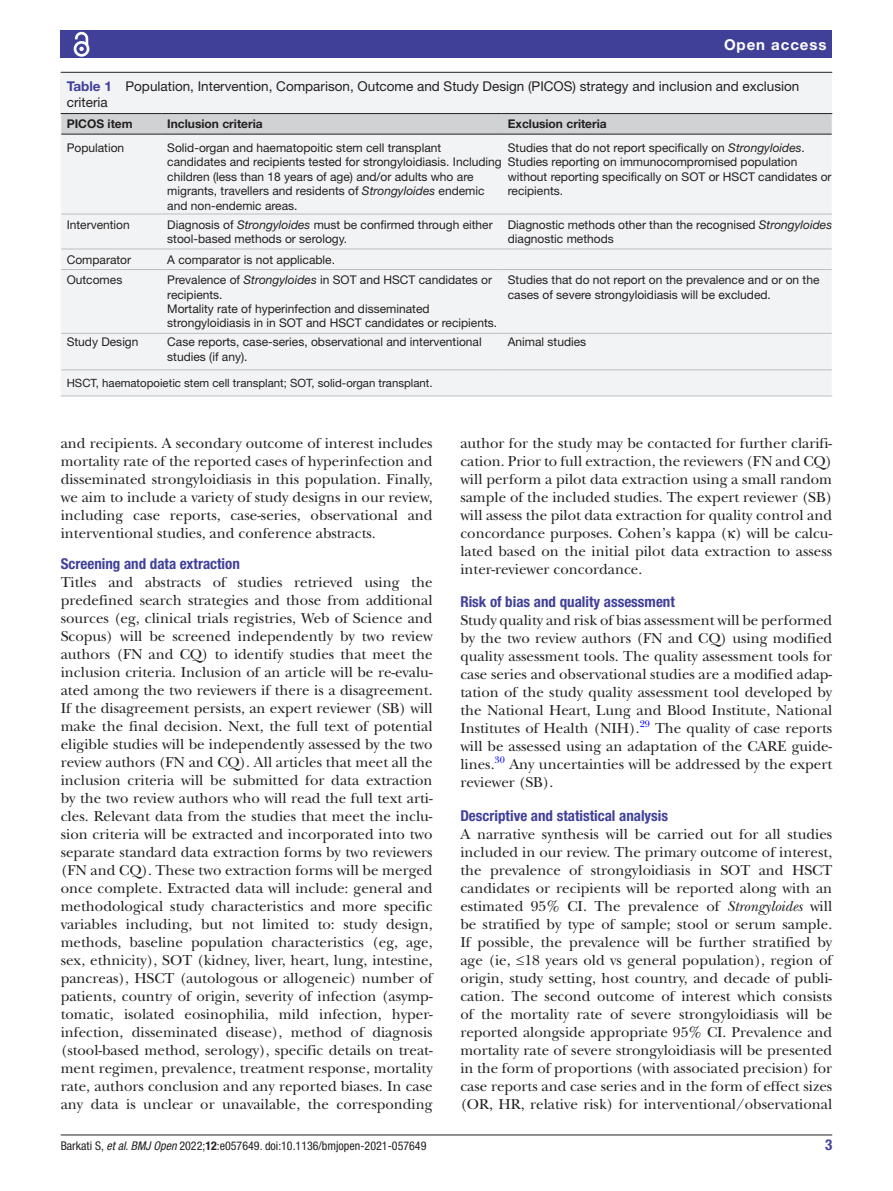
<style>
.page{position:relative;width:893px;height:1191px;background:#fff}
.page>*{position:absolute;margin:0;border:0;box-sizing:border-box;transform-origin:0 0}
.t1{font:15px/18px "New Baskerville";color:#231f20;text-align:justify}
.t2{font:700 condensed 15px "Helvetica Neue LT Std";color:#414099}
.t3{font:700 15px "Helvetica Neue LT Std";letter-spacing:.065em;color:#fff}
.t4{font:13.5px/16.5px "Helvetica Neue LT Std";color:#231f20}
.t5{font:12px/14.4px "Helvetica Neue LT Std";color:#231f20}
.t6{font:condensed 12px "Helvetica Neue LT Std";color:#231f20}
.t7{font:700 12px "Helvetica Neue LT Std";color:#231f20}
.t8{font:11.4px "Helvetica Neue LT Std";color:#231f20}
.t9{font:9.9px "New Baskerville";color:#00f}
.s1{font-weight:700;color:#414099}
.s2{font-style:italic}
.s3{font-weight:700}
</style>
<div class="page">
<hr style="left:61px;top:1134px;width:771px;height:1px;background:#231f20">
<div style="left:61px;top:31px;width:771px;height:27px;background:#414099"></div>
<svg style="left:73px;top:31px;width:17px;height:26px"></svg>
<div style="left:61px;top:73px;width:771px;height:323px;background:#f2f3f4"></div>
<hr style="left:61px;top:72px;width:771px;height:1px;background:#231f20">
<hr style="left:61px;top:113px;width:100px;height:1px;background:#231f20">
<hr style="left:61px;top:134px;width:100px;height:1px;background:#231f20">
<hr style="left:161px;top:113px;width:341px;height:1px;background:#231f20">
<hr style="left:161px;top:134px;width:341px;height:1px;background:#231f20">
<hr style="left:502px;top:113px;width:330px;height:1px;background:#231f20">
<hr style="left:502px;top:134px;width:330px;height:1px;background:#231f20">
<hr style="left:61px;top:214px;width:100px;height:1px;background:#bcbdc0">
<hr style="left:161px;top:214px;width:341px;height:1px;background:#bcbdc0">
<hr style="left:502px;top:214px;width:330px;height:1px;background:#bcbdc0">
<hr style="left:61px;top:249px;width:100px;height:1px;background:#bcbdc0">
<hr style="left:161px;top:249px;width:341px;height:1px;background:#bcbdc0">
<hr style="left:502px;top:249px;width:330px;height:1px;background:#bcbdc0">
<hr style="left:61px;top:269px;width:100px;height:1px;background:#bcbdc0">
<hr style="left:161px;top:269px;width:341px;height:1px;background:#bcbdc0">
<hr style="left:502px;top:269px;width:330px;height:1px;background:#bcbdc0">
<hr style="left:61px;top:333px;width:100px;height:1px;background:#bcbdc0">
<hr style="left:161px;top:333px;width:341px;height:1px;background:#bcbdc0">
<hr style="left:502px;top:333px;width:330px;height:1px;background:#bcbdc0">
<hr style="left:61px;top:369px;width:100px;height:1px;background:#bcbdc0">
<hr style="left:61px;top:396px;width:100px;height:1px;background:#bcbdc0">
<hr style="left:161px;top:396px;width:341px;height:1px;background:#bcbdc0">
<hr style="left:502px;top:396px;width:330px;height:1px;background:#bcbdc0">
<hr style="left:161px;top:369px;width:341px;height:1px;background:#bcbdc0">
<hr style="left:502px;top:369px;width:330px;height:1px;background:#bcbdc0">
<svg style="left:61px;top:114px;width:771px;height:20px;background:#cdced0"></svg>
<p class="t3" style="left:724px;top:35px;width:104px">Open access</p>
<p class="t4" style="left:67px;top:77px;width:734px"><span class="s1">Table 1</span> Population, Intervention, Comparison, Outcome and Study Design (PICOS) strategy and inclusion and exclusion criteria</p>
<p class="t7" style="left:67px;top:116px;width:67px">PICOS item</p>
<p class="t7" style="left:167px;top:116px;width:97px">Inclusion criteria</p>
<p class="t7" style="left:508px;top:116px;width:101px">Exclusion criteria</p>
<p class="t5" style="left:67px;top:140px;width:59px">Population</p>
<p class="t5" style="left:167px;top:140px;width:336px">Solid-organ and haematopoitic stem cell transplant candidates and recipients tested for strongyloidiasis. Including children (less than 18 years of age) and/or adults who are migrants, travellers and residents of <span class="s2">Strongyloides</span> endemic and non-endemic areas.</p>
<p class="t5" style="left:508px;top:140px;width:325px">Studies that do not report specifically on <span class="s2">Strongyloides</span>.<br>Studies reporting on immunocompromised population without reporting specifically on SOT or HSCT candidates or recipients.</p>
<p class="t5" style="left:67px;top:217px;width:65px">Intervention</p>
<p class="t5" style="left:167px;top:217px;width:327px">Diagnosis of <span class="s2">Strongyloides</span> must be confirmed through either stool-based methods or serology.</p>
<p class="t5" style="left:508px;top:217px;width:326px">Diagnostic methods other than the recognised <span class="s2">Strongyloides </span>diagnostic methods</p>
<p class="t5" style="left:67px;top:252px;width:66px">Comparator</p>
<p class="t5" style="left:167px;top:252px;width:169px">A comparator is not applicable.</p>
<p class="t5" style="left:67px;top:272px;width:57px">Outcomes</p>
<p class="t5" style="left:167px;top:272px;width:331px">Prevalence of <span class="s2">Strongyloides</span> in SOT and HSCT candidates or recipients.<br>Mortality rate of hyperinfection and disseminated strongyloidiasis in in SOT and HSCT candidates or recipients.</p>
<p class="t5" style="left:508px;top:272px;width:313px">Studies that do not report on the prevalence and or on the cases of severe strongyloidiasis will be excluded.</p>
<p class="t5" style="left:67px;top:335px;width:73px">Study Design</p>
<p class="t5" style="left:167px;top:335px;width:316px">Case reports, case-series, observational and interventional studies (if any).</p>
<p class="t5" style="left:508px;top:335px;width:80px">Animal studies</p>
<p class="t8" style="left:67px;top:376px;width:367px">HSCT, haematopoietic stem cell transplant; SOT, solid-organ transplant.</p>
<p class="t1" style="left:61px;top:434px;width:373px">and recipients. A secondary outcome of interest includes mortality rate of the reported cases of hyperinfection and disseminated strongyloidiasis in this population. Finally, we aim to include a variety of study designs in our review, including case reports, case-series, observational and interventional studies, and conference abstracts.</p>
<p class="t2" style="left:61px;top:555px;width:181px">Screening and data extraction</p>
<p class="t1" style="left:61px;top:573px;width:373px">Titles and abstracts of studies retrieved using the predefined search strategies and those from additional sources (eg, clinical trials registries, Web of Science and Scopus) will be screened independently by two review authors (FN and CQ) to identify studies that meet the inclusion criteria. Inclusion of an article will be re-evalu&shy;ated among the two reviewers if there is a disagreement.<br>If the disagreement persists, an expert reviewer (SB) will make the final decision. Next, the full text of potential eligible studies will be independently assessed by the two review authors (FN and CQ). All articles that meet all the inclusion criteria will be submitted for data extraction by the two review authors who will read the full text arti&shy;cles. Relevant data from the studies that meet the inclu&shy;sion criteria will be extracted and incorporated into two separate standard data extraction forms by two reviewers (FN and CQ). These two extraction forms will be merged once complete. Extracted data will include: general and methodological study characteristics and more specific variables including, but not limited to: study design, methods, baseline population characteristics (eg, age, sex, ethnicity), SOT (kidney, liver, heart, lung, intestine, pancreas), HSCT (autologous or allogeneic) number of patients, country of origin, severity of infection (asymp&shy;tomatic, isolated eosinophilia, mild infection, hyper&shy;infection, disseminated disease), method of diagnosis (stool-based method, serology), specific details on treat&shy;ment regimen, prevalence, treatment response, mortality rate, authors conclusion and any reported biases. In case any data is unclear or unavailable, the corresponding</p>
<p class="t1" style="left:460px;top:434px;width:373px">author for the study may be contacted for further clarifi&shy;cation. Prior to full extraction, the reviewers (FN and CQ) will perform a pilot data extraction using a small random sample of the included studies. The expert reviewer (SB) will assess the pilot data extraction for quality control and concordance purposes. Cohen’s kappa ( ) will be calcu&shy;lated based on the initial pilot data extraction to assess inter-reviewer concordance.</p>
<p class="t2" style="left:460px;top:593px;width:216px">Risk of bias and quality assessment</p>
<p class="t1" style="left:460px;top:611px;width:373px">Study quality and risk of bias assessment will be performed by the two review authors (FN and CQ) using modified quality assessment tools. The quality assessment tools for case series and observational studies are a modified adap&shy;tation of the study quality assessment tool developed by the National Heart, Lung and Blood Institute, National Institutes of Health (NIH).</p>
<p class="t9" style="left:640px;top:717px;width:12px">29</p>
<p class="t1" style="left:460px;top:719px;width:373px;text-indent:195px">The quality of case reports will be assessed using an adaptation of the CARE guide&shy;lines.</p>
<p class="t9" style="left:495px;top:753px;width:12px">30</p>
<p class="t1" style="left:460px;top:755px;width:373px;text-indent:49px">Any uncertainties will be addressed by the expert reviewer (SB).</p>
<p class="t2" style="left:460px;top:807px;width:209px">Descriptive and statistical analysis</p>
<p class="t1" style="left:460px;top:825px;width:373px">A narrative synthesis will be carried out for all studies included in our review. The primary outcome of interest, the prevalence of strongyloidiasis in SOT and HSCT candidates or recipients will be reported along with an estimated 95% CI. The prevalence of <span class="s2">Strongyloides</span> will be stratified by type of sample; stool or serum sample.<br>If possible, the prevalence will be further stratified by age (ie, ≤18 years old vs general population), region of origin, study setting, host country, and decade of publi&shy;cation. The second outcome of interest which consists of the mortality rate of severe strongyloidiasis will be reported alongside appropriate 95% CI. Prevalence and mortality rate of severe strongyloidiasis will be presented in the form of proportions (with associated precision) for case reports and case series and in the form of effect sizes (OR, HR, relative risk) for interventional/observational</p>
<p class="t6" style="left:61px;top:1138px;width:367px">Barkati S, <span class="s2">et al</span>. <span class="s2">BMJ Open</span> 2022;<span class="s3">12</span>:e057649. doi:10.1136/bmjopen-2021-057649</p>
<p class="t2" style="left:825px;top:1135px;width:9px">3</p>
</div>
